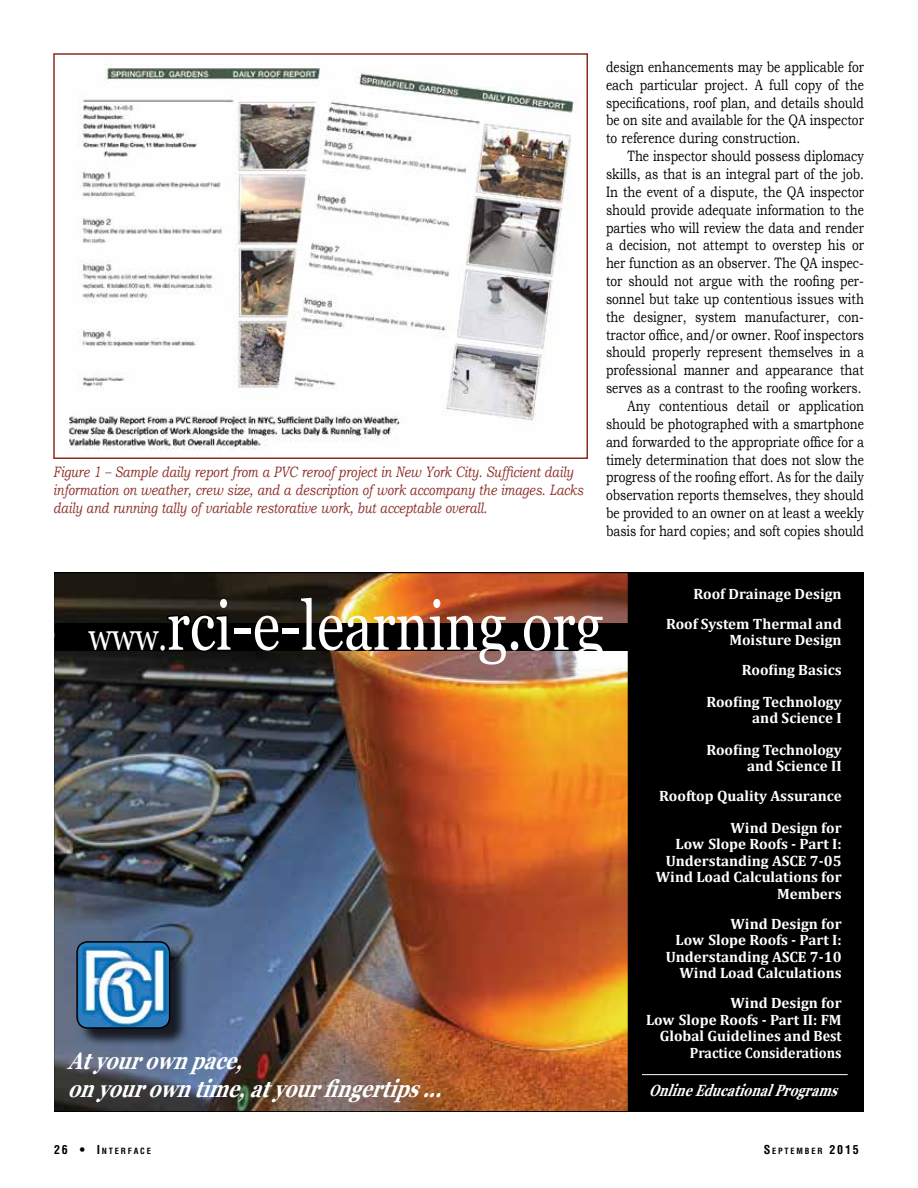
<style>
.page{position:relative;width:918px;height:1188px;background:#fff}
.page>*{position:absolute;margin:0;border:0;box-sizing:border-box;transform-origin:0 0}
.t1{font:68.7px "Georgia";color:#fff;scale:.82 1}
.t2{font:italic 700 24px/28.8px "Georgia";color:#fff;scale:.79 1}
.t3{font:italic 700 16.2px "Georgia";color:#fff;scale:.74 1}
.t4{font:15px/17.9px "Bookman Old Style";color:#000;text-align:justify;scale:.8 1}
.t5{font:700 15px/16.5px "Cambria";color:#fff;text-align:right}
.t6{font:italic 15px/17.9px "Bookman Old Style";color:#8c2b24;scale:.8 1}
.t7{font:700 condensed 8.4px "Helvetica";letter-spacing:.215em;color:#000}
.s1{font-size:38.55px}
.s2{font-size:12px}
</style>
<div class="page">
<img style="left:55px;top:572px;width:573px;height:540px">
<div style="left:628px;top:572px;width:236px;height:540px;background:#000"></div>
<hr style="left:642px;top:1074px;width:206px;height:1px;background:#fff">
<img style="left:69px;top:64px;width:507px;height:386px">
<div style="left:53px;top:53px;width:535px;height:406px;border:2px solid #8c2b24"></div>
<div style="left:79px;top:943px;width:110px;height:105px;background:#000;opacity:.75"></div>
<img style="left:77px;top:942px;width:93px;height:86px">
<div style="left:76px;top:941px;width:94px;height:88px;border:2px solid #000;border-radius:11px"></div>
<div style="left:55px;top:623px;width:594px;height:28px;background:#000"></div>
<svg style="left:166px;top:612px;width:68px;height:42px"></svg>
<p class="t6" style="left:53px;top:463px;width:652px">Figure 1 – Sample daily report from a PVC reroof project in New York City. Sufficient daily</p>
<p class="t6" style="left:53px;top:481px;width:664px">information on weather, crew size, and a description of work accompany the images. Lacks daily and running tally of variable restorative work, but acceptable overall.</p>
<p class="t4" style="left:606px;top:58px;width:324px">design enhancements may be applicable for</p>
<p class="t4" style="left:606px;top:76px;width:324px">each particular project. A full copy of the specifications, roof plan, and details should be on site and available for the QA inspector to reference during construction.</p>
<p class="t4" style="left:606px;top:147px;width:324px;text-indent:22px">The inspector should possess diplomacy skills, as that is an integral part of the job.<br>In the event of a dispute, the QA inspector should provide adequate information to the parties who will review the data and render a decision, not attempt to overstep his or her function as an observer. The QA inspec&shy;tor should not argue with the roofing per&shy;sonnel but take up contentious issues with the designer, system manufacturer, con&shy;tractor office, and/or owner. Roof inspectors should properly represent themselves in a professional manner and appearance that serves as a contrast to the roofing workers.</p>
<p class="t4" style="left:606px;top:397px;width:324px;text-indent:22px">Any contentious detail or application should be photographed with a smartphone and forwarded to the appropriate office for a timely determination that does not slow the progress of the roofing effort. As for the daily observation reports themselves, they should be provided to an owner on at least a weekly basis for hard copies; and soft copies should</p>
<p class="t1" style="left:88px;top:584px;width:630px"><span class="s1">www.</span>rci-e-learning.org</p>
<p class="t2" style="left:68px;top:1046px;width:489px">Atyourownpace, onyourowntime,atyourfingertips...</p>
<p class="t5" style="left:666px;top:578px;width:177px;line-height:30px">Roof Drainage Design<br>Roof System Thermal and</p>
<p class="t5" style="left:729px;top:625px;width:114px;line-height:30px">Moisture Design<br>Roofing Basics</p>
<p class="t5" style="left:706px;top:693px;width:137px">Roofing Technology and Science I</p>
<p class="t5" style="left:706px;top:741px;width:137px">Roofing Technology and Science II</p>
<p class="t5" style="left:659px;top:780px;width:184px;line-height:31.5px">Rooftop Quality Assurance<br>Wind Design for</p>
<p class="t5" style="left:656px;top:835px;width:187px">Low Slope Roofs - Part I:<br>Understanding ASCE 7-05<br>Wind Load Calculations for<br>Members</p>
<p class="t5" style="left:666px;top:915px;width:177px">Wind Design for<br>Low Slope Roofs - Part I:<br>Understanding ASCE 7-10<br>Wind Load Calculations</p>
<p class="t5" style="left:646px;top:994px;width:197px">Wind Design for<br>Low Slope Roofs - Part II: FM<br>Global Guidelines and Best<br>Practice Considerations</p>
<p class="t3" style="left:649px;top:1080px;width:266px">OnlineEducationalPrograms</p>
<p class="t7" style="left:54px;top:1146px;width:98px"><span class="s2">26 • I</span>NTERFACE</p>
<p class="t7" style="left:764px;top:1146px;width:97px"><span class="s2">S</span>EPTEMBER <span class="s2">2015</span></p>
</div>
